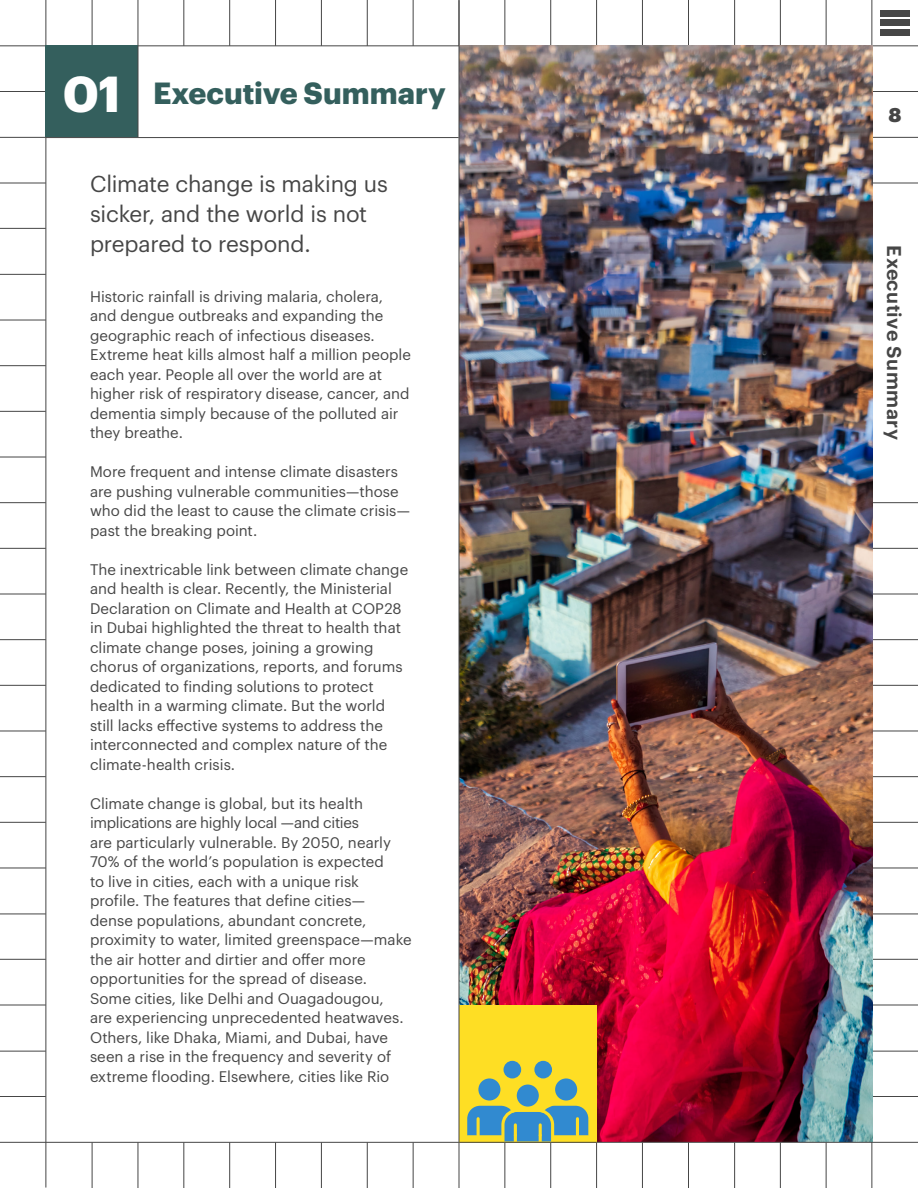
<style>
.page{position:relative;width:918px;height:1188px;background:#fff}
.page>*{position:absolute;margin:0;border:0;box-sizing:border-box;transform-origin:0 0}
.t1{font:700 30px "Graphik";color:#345f5d}
.t2{font:22.5px/30px "Graphik";letter-spacing:-.01em;color:#464646}
.t3{font:600 19.5px "Graphik";letter-spacing:.025em;color:#464646}
.t4{font:900 19.5px "Graphik";color:#464646}
.t5{font:15px/19.5px "Graphik";color:#464646}
.s1{font-size:49.5px;color:#fff}
</style>
<div class="page">
<div style="left:880px;top:10px;width:30px;height:7px;background:#464646"></div>
<div style="left:880px;top:19px;width:30px;height:7px;background:#464646"></div>
<div style="left:880px;top:29px;width:30px;height:6px;background:#464646"></div>
<hr style="left:321px;top:0;width:1px;height:46px;background:#464646">
<hr style="left:596px;top:0;width:1px;height:46px;background:#464646">
<hr style="left:183px;top:0;width:1px;height:46px;background:#464646">
<hr style="left:734px;top:0;width:1px;height:46px;background:#464646">
<hr style="left:92px;top:0;width:1px;height:46px;background:#464646">
<hr style="left:367px;top:0;width:1px;height:46px;background:#464646">
<hr style="left:642px;top:0;width:1px;height:46px;background:#464646">
<hr style="left:229px;top:0;width:1px;height:46px;background:#464646">
<hr style="left:504px;top:0;width:1px;height:46px;background:#464646">
<hr style="left:780px;top:0;width:1px;height:46px;background:#464646">
<hr style="left:138px;top:0;width:1px;height:46px;background:#464646">
<hr style="left:413px;top:0;width:1px;height:46px;background:#464646">
<hr style="left:688px;top:0;width:1px;height:46px;background:#464646">
<hr style="left:275px;top:0;width:1px;height:46px;background:#464646">
<hr style="left:550px;top:0;width:1px;height:46px;background:#464646">
<hr style="left:826px;top:0;width:1px;height:46px;background:#464646">
<hr style="left:321px;top:1142px;width:1px;height:46px;background:#464646">
<hr style="left:596px;top:1142px;width:1px;height:46px;background:#464646">
<hr style="left:183px;top:1142px;width:1px;height:46px;background:#464646">
<hr style="left:459px;top:1142px;width:1px;height:46px;background:#464646">
<hr style="left:734px;top:1142px;width:1px;height:46px;background:#464646">
<hr style="left:92px;top:1142px;width:1px;height:46px;background:#464646">
<hr style="left:367px;top:1142px;width:1px;height:46px;background:#464646">
<hr style="left:642px;top:1142px;width:1px;height:46px;background:#464646">
<hr style="left:229px;top:1142px;width:1px;height:46px;background:#464646">
<hr style="left:504px;top:1142px;width:1px;height:46px;background:#464646">
<hr style="left:780px;top:1142px;width:1px;height:46px;background:#464646">
<hr style="left:138px;top:1142px;width:1px;height:46px;background:#464646">
<hr style="left:413px;top:1142px;width:1px;height:46px;background:#464646">
<hr style="left:688px;top:1142px;width:1px;height:46px;background:#464646">
<hr style="left:275px;top:1142px;width:1px;height:46px;background:#464646">
<hr style="left:550px;top:1142px;width:1px;height:46px;background:#464646">
<hr style="left:826px;top:1142px;width:1px;height:46px;background:#464646">
<hr style="left:871px;top:0;width:1px;height:1188px;background:#464646">
<hr style="left:0;top:45px;width:918px;height:1px;background:#464646">
<hr style="left:0;top:411px;width:46px;height:1px;background:#464646">
<hr style="left:0;top:822px;width:46px;height:1px;background:#464646">
<hr style="left:0;top:228px;width:46px;height:1px;background:#464646">
<hr style="left:0;top:594px;width:46px;height:1px;background:#464646">
<hr style="left:0;top:1005px;width:46px;height:1px;background:#464646">
<hr style="left:0;top:91px;width:46px;height:1px;background:#464646">
<hr style="left:0;top:457px;width:46px;height:1px;background:#464646">
<hr style="left:0;top:868px;width:46px;height:1px;background:#464646">
<hr style="left:0;top:274px;width:46px;height:1px;background:#464646">
<hr style="left:0;top:639px;width:46px;height:1px;background:#464646">
<hr style="left:0;top:1051px;width:46px;height:1px;background:#464646">
<hr style="left:0;top:137px;width:46px;height:1px;background:#464646">
<hr style="left:0;top:502px;width:46px;height:1px;background:#464646">
<hr style="left:0;top:914px;width:46px;height:1px;background:#464646">
<hr style="left:0;top:320px;width:46px;height:1px;background:#464646">
<hr style="left:0;top:685px;width:46px;height:1px;background:#464646">
<hr style="left:0;top:1096px;width:46px;height:1px;background:#464646">
<hr style="left:0;top:183px;width:46px;height:1px;background:#464646">
<hr style="left:0;top:548px;width:46px;height:1px;background:#464646">
<hr style="left:0;top:959px;width:46px;height:1px;background:#464646">
<hr style="left:0;top:365px;width:46px;height:1px;background:#464646">
<hr style="left:0;top:776px;width:46px;height:1px;background:#464646">
<hr style="left:0;top:731px;width:46px;height:1px;background:#464646">
<hr style="left:872px;top:822px;width:46px;height:1px;background:#464646">
<hr style="left:872px;top:594px;width:46px;height:1px;background:#464646">
<hr style="left:872px;top:1005px;width:46px;height:1px;background:#464646">
<hr style="left:872px;top:91px;width:46px;height:1px;background:#464646">
<hr style="left:872px;top:868px;width:46px;height:1px;background:#464646">
<hr style="left:872px;top:639px;width:46px;height:1px;background:#464646">
<hr style="left:872px;top:1051px;width:46px;height:1px;background:#464646">
<hr style="left:872px;top:137px;width:46px;height:1px;background:#464646">
<hr style="left:872px;top:502px;width:46px;height:1px;background:#464646">
<hr style="left:872px;top:914px;width:46px;height:1px;background:#464646">
<hr style="left:872px;top:685px;width:46px;height:1px;background:#464646">
<hr style="left:872px;top:1096px;width:46px;height:1px;background:#464646">
<hr style="left:872px;top:183px;width:46px;height:1px;background:#464646">
<hr style="left:872px;top:548px;width:46px;height:1px;background:#464646">
<hr style="left:872px;top:959px;width:46px;height:1px;background:#464646">
<hr style="left:872px;top:776px;width:46px;height:1px;background:#464646">
<hr style="left:872px;top:731px;width:46px;height:1px;background:#464646">
<hr style="left:46px;top:0;width:1px;height:1188px;background:#464646">
<img style="left:460px;top:45px;width:412px;height:1097px">
<div style="left:46px;top:46px;width:92px;height:91px;background:#345f5d"></div>
<hr style="left:46px;top:137px;width:413px;height:1px;background:#464646">
<hr style="left:138px;top:46px;width:1px;height:91px;background:#464646">
<div style="left:459px;top:1005px;width:138px;height:138px;background:#fede24"></div>
<hr style="left:459px;top:0;width:1px;height:1142px;background:#464646">
<div style="left:517px;top:1085px;width:22px;height:22px;background:#318ad0;border-radius:50%"></div>
<div style="left:555px;top:1078px;width:22px;height:23px;background:#318ad0;border-radius:50%"></div>
<div style="left:478px;top:1078px;width:22px;height:23px;background:#318ad0;border-radius:50%"></div>
<svg style="left:463px;top:1101px;width:130px;height:44px"></svg>
<div style="left:534px;top:1061px;width:18px;height:17px;background:#318ad0;border-radius:50%"></div>
<div style="left:504px;top:1061px;width:17px;height:17px;background:#318ad0;border-radius:50%"></div>
<hr style="left:0;top:1142px;width:918px;height:1px;background:#464646">
<h1 class="t1" style="left:63px;top:70px;width:385px"><span class="s1">01</span> Executive Summary</h1>
<h2 class="t2" style="left:90px;top:167px;width:300px">Climate change is making us sicker, and the world is not prepared to respond.</h2>
<p class="t5" style="left:90px;top:285px;width:323px">Historic rainfall is driving malaria, cholera, and dengue outbreaks and expanding the geographic reach of infectious diseases.<br>Extreme heat kills almost half a million people each year. People all over the world are at higher risk of respiratory disease, cancer, and dementia simply because of the polluted air they breathe.</p>
<p class="t5" style="left:90px;top:461px;width:322px">More frequent and intense climate disasters are pushing vulnerable communities—those who did the least to cause the climate crisis— past the breaking point.</p>
<p class="t5" style="left:90px;top:558px;width:320px">The inextricable link between climate change and health is clear. Recently, the Ministerial Declaration on Climate and Health at COP28 in Dubai highlighted the threat to health that climate change poses, joining a growing chorus of organizations, reports, and forums dedicated to finding solutions to protect health in a warming climate. But the world still lacks effective systems to address the interconnected and complex nature of the climate-health crisis.</p>
<p class="t5" style="left:90px;top:792px;width:323px">Climate change is global, but its health implications are highly local —and cities<br>are particularly vulnerable. By 2050, nearly 70% of the world’s population is expected<br>to live in cities, each with a unique risk profile. The features that define cities— dense populations, abundant concrete, proximity to water, limited greenspace—make the air hotter and dirtier and offer more opportunities for the spread of disease.<br>Some cities, like Delhi and Ouagadougou,<br>are experiencing unprecedented heatwaves.<br>Others, like Dhaka, Miami, and Dubai, have seen a rise in the frequency and severity of extreme flooding. Elsewhere, cities like Rio</p>
<h3 class="t4" style="left:889px;top:100px;width:14px">8</h3>
<h3 class="t3" style="left:909px;top:245px;width:196px;rotate:90deg">Executive Summary</h3>
</div>
